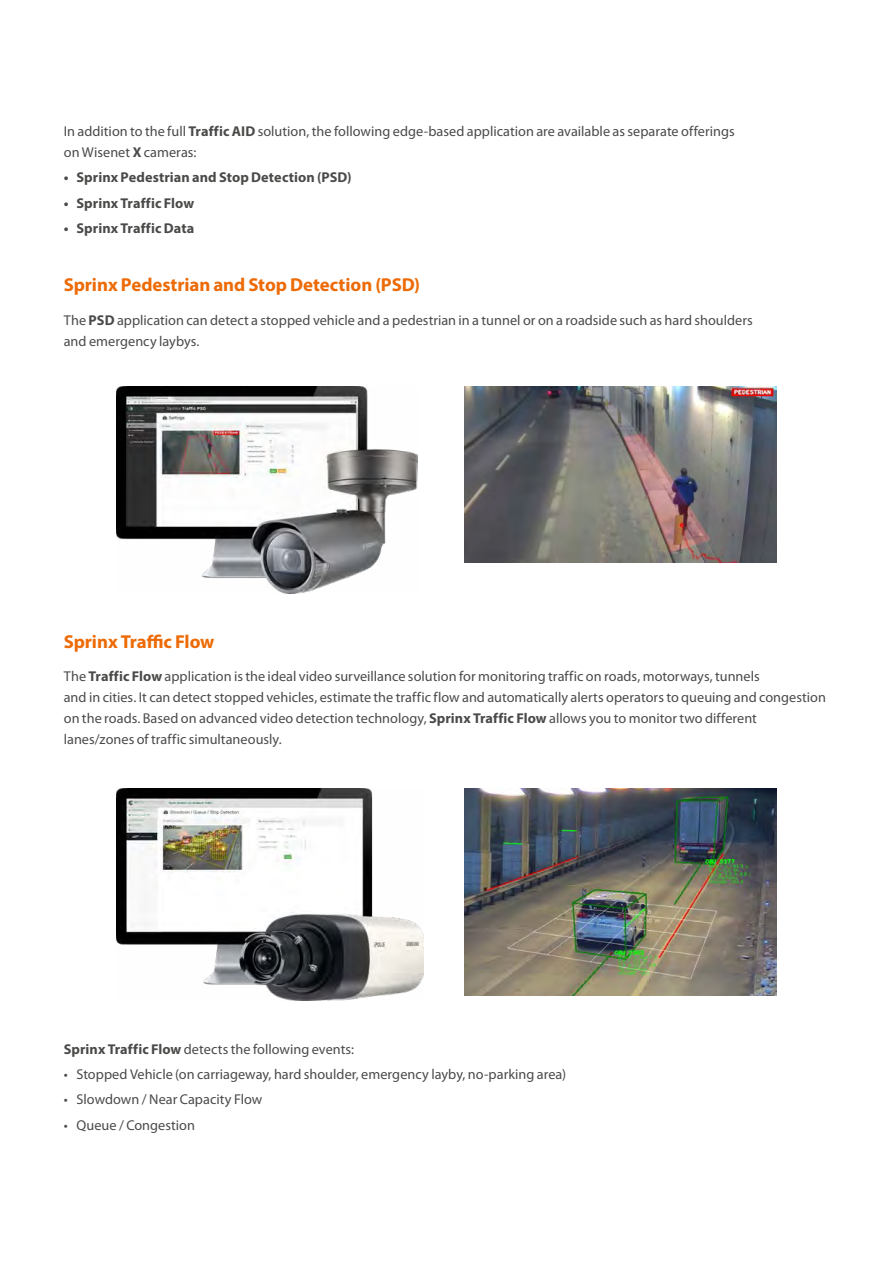
<style>
.page{position:relative;width:893px;height:1263px;background:#fff}
.page>*{position:absolute;margin:0;border:0;box-sizing:border-box;transform-origin:0 0}
.t1{font:700 18.75px "Myriad Pro";color:#ed6b06}
.t2{font:14.25px/21px "Myriad Pro";letter-spacing:.005em;color:#4a4a49}
.t3{font:700 14.25px "Myriad Pro";letter-spacing:.005em;color:#4a4a49}
.s1{font-weight:700}
</style>
<div class="page">
<img style="left:117px;top:789px;width:307px;height:211px">
<img style="left:465px;top:789px;width:311px;height:207px">
<img style="left:465px;top:387px;width:311px;height:175px">
<img style="left:117px;top:387px;width:300px;height:207px">
<p class="t2" style="left:64px;top:121px;width:672px">In addition to the full <span class="s1">Traffic AID</span> solution, the following edge-based application are available as separate offerings on Wisenet <span class="s1">X</span> cameras:</p>
<p class="t3" style="left:64px;top:168px;width:289px">• Sprinx Pedestrian and Stop Detection (PSD)</p>
<p class="t3" style="left:64px;top:194px;width:132px">• Sprinx Traffic Flow</p>
<p class="t3" style="left:64px;top:219px;width:132px">• Sprinx Traffic Data</p>
<h1 class="t1" style="left:64px;top:272px;width:358px">Sprinx Pedestrian and Stop Detection (PSD)</h1>
<p class="t2" style="left:64px;top:309px;width:691px">The <span class="s1">PSD</span> application can detect a stopped vehicle and a pedestrian in a tunnel or on a roadside such as hard shoulders and emergency laybys.</p>
<h1 class="t1" style="left:64px;top:629px;width:152px">Sprinx Traffic Flow</h1>
<p class="t2" style="left:64px;top:666px;width:764px">The <span class="s1">Traffic Flow</span> application is the ideal video surveillance solution for monitoring traffic on roads, motorways, tunnels<br>and in cities. It can detect stopped vehicles, estimate the traffic flow and automatically alerts operators to queuing and congestion on the roads. Based on advanced video detection technology, <span class="s1">Sprinx Traffic Flow</span> allows you to monitor two different lanes/zones of traffic simultaneously.</p>
<p class="t2" style="left:64px;top:1038px;width:292px"><span class="s1">Sprinx Traffic Flow</span> detects the following events:</p>
<p class="t2" style="left:64px;top:1064px;width:504px">• Stopped Vehicle (on carriageway, hard shoulder, emergency layby, no-parking area)</p>
<p class="t2" style="left:64px;top:1089px;width:200px">• Slowdown / Near Capacity Flow</p>
<p class="t2" style="left:64px;top:1114px;width:133px">• Queue / Congestion</p>
</div>
